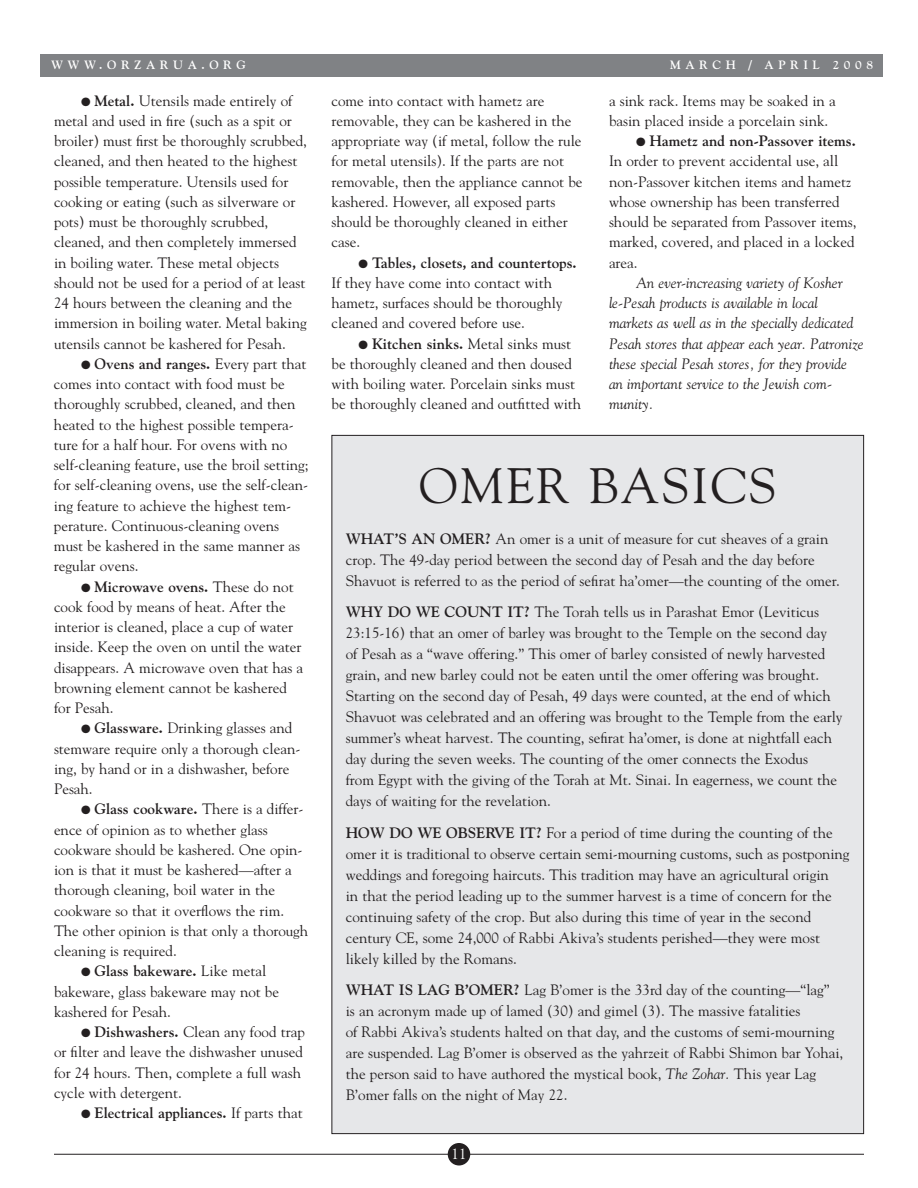
<style>
.page{position:relative;width:918px;height:1188px;background:#fff}
.page>*{position:absolute;margin:0;border:0;box-sizing:border-box;transform-origin:0 0}
.t1{font:49.5px "Goudy";letter-spacing:.05em;color:#231f20}
.t2{font:15px/20.2px "Goudy";color:#231f20}
.t3{font:italic 15px/20.2px "Goudy";color:#231f20}
.t4{font:700 15px "Goudy";color:#231f20}
.t5{font:15px "Goudy";color:#fff}
.t6{font:700 12px "Goudy";letter-spacing:.38em;color:#fff}
.s1{font-weight:700}
.s2{font-weight:400}
.s3{font-style:italic}
</style>
<div class="page">
<hr style="left:54px;top:1154px;width:810px;height:1px;background:#231f20">
<div style="left:448px;top:1143px;width:22px;height:23px;background:#231f20;border-radius:50%"></div>
<div style="left:40px;top:54px;width:844px;height:22px;background:#808285"></div>
<div style="left:332px;top:436px;width:531px;height:697px;background:#e6e7e9"></div>
<p class="t6" style="left:51px;top:58px;width:196px">WWW.ORZARUA.ORG</p>
<p class="t6" style="left:670px;top:58px;width:204px">MARCH / APRIL 2008</p>
<p class="t2" style="left:54px;top:90px;width:254px;text-indent:27px">● <span class="s1">Metal.</span> Utensils made entirely of metal and used in fire (such as a spit or broiler) must first be thoroughly scrubbed, cleaned, and then heated to the highest possible temperature. Utensils used for cooking or eating (such as silverware or pots) must be thoroughly scrubbed, cleaned, and then completely immersed in boiling water. These metal objects should not be used for a period of at least 24 hours between the cleaning and the immersion in boiling water. Metal baking utensils cannot be kashered for Pesah.</p>
<p class="t2" style="left:54px;top:354px;width:256px;text-indent:27px">● <span class="s1">Ovens and ranges.</span> Every part that comes into contact with food must be thoroughly scrubbed, cleaned, and then heated to the highest possible tempera&shy;ture for a half hour. For ovens with no self-cleaning feature, use the broil setting; for self-cleaning ovens, use the self-clean&shy;ing feature to achieve the highest tem&shy;perature. Continuous-cleaning ovens must be kashered in the same manner as regular ovens.</p>
<p class="t2" style="left:54px;top:576px;width:251px;text-indent:27px">● <span class="s1">Microwave ovens.</span> These do not cook food by means of heat. After the interior is cleaned, place a cup of water inside. Keep the oven on until the water disappears. A microwave oven that has a browning element cannot be kashered for Pesah.</p>
<p class="t2" style="left:54px;top:718px;width:248px;text-indent:27px">● <span class="s1">Glassware.</span> Drinking glasses and stemware require only a thorough clean&shy;ing, by hand or in a dishwasher, before<br>Pesah.</p>
<p class="t2" style="left:54px;top:799px;width:256px;text-indent:27px">● <span class="s1">Glass cookware.</span> There is a differ&shy;ence of opinion as to whether glass cookware should be kashered. One opin&shy;ion is that it must be kashered—after a thorough cleaning, boil water in the cookware so that it overflows the rim.<br>The other opinion is that only a thorough cleaning is required.</p>
<p class="t2" style="left:54px;top:961px;width:227px;text-indent:27px">● <span class="s1">Glass bakeware.</span> Like metal bakeware, glass bakeware may not be kashered for Pesah.</p>
<p class="t2" style="left:54px;top:1022px;width:253px;text-indent:27px">● <span class="s1">Dishwashers.</span> Clean any food trap or filter and leave the dishwasher unused for 24 hours. Then, complete a full wash cycle with detergent.</p>
<p class="t4" style="left:81px;top:1104px;width:223px">● Electrical appliances. <span class="s2">If parts that</span></p>
<p class="t2" style="left:332px;top:90px;width:252px">come into contact with hametz are removable, they can be kashered in the appropriate way (if metal, follow the rule for metal utensils). If the parts are not removable, then the appliance cannot be kashered. However, all exposed parts should be thoroughly cleaned in either case.</p>
<p class="t2" style="left:332px;top:252px;width:247px;text-indent:27px">● <span class="s1">Tables, closets, and countertops.<br></span>If they have come into contact with hametz, surfaces should be thoroughly cleaned and covered before use.</p>
<p class="t2" style="left:332px;top:333px;width:251px;text-indent:27px">● <span class="s1">Kitchen sinks.</span> Metal sinks must be thoroughly cleaned and then doused with boiling water. Porcelain sinks must be thoroughly cleaned and outfitted with</p>
<p class="t2" style="left:609px;top:90px;width:228px">a sink rack. Items may be soaked in a basin placed inside a porcelain sink.</p>
<p class="t2" style="left:609px;top:131px;width:249px;text-indent:27px">● <span class="s1">Hametz and non-Passover items.<br></span>In order to prevent accidental use, all non-Passover kitchen items and hametz whose ownership has been transferred should be separated from Passover items, marked, covered, and placed in a locked area.</p>
<p class="t3" style="left:609px;top:273px;width:256px;text-indent:27px">An ever-increasing variety of Kosher le-Pesah products is available in local markets as well as in the specially dedicated Pesah stores that appear each year. Patronize these special Pesah stores, for they provide an important service to the Jewish com&shy;munity.</p>
<h1 class="t1" style="left:419px;top:456px;width:359px">OMER BASICS</h1>
<p class="t2" style="left:346px;top:528px;width:496px;line-height:21px"><span class="s1">WHAT’S AN OMER?</span> An omer is a unit of measure for cut sheaves of a grain crop. The 49-day period between the second day of Pesah and the day before<br>Shavuot is referred to as the period of sefirat ha’omer—the counting of the omer.</p>
<p class="t2" style="left:346px;top:602px;width:498px;line-height:21px"><span class="s1">WHY DO WE COUNT IT?</span> The Torah tells us in Parashat Emor (Leviticus 23:15-16) that an omer of barley was brought to the Temple on the second day<br>of Pesah as a “wave offering.” This omer of barley consisted of newly harvested grain, and new barley could not be eaten until the omer offering was brought.<br>Starting on the second day of Pesah, 49 days were counted, at the end of which Shavuot was celebrated and an offering was brought to the Temple from the early summer’s wheat harvest. The counting, sefirat ha’omer, is done at nightfall each day during the seven weeks. The counting of the omer connects the Exodus<br>from Egypt with the giving of the Torah at Mt. Sinai. In eagerness, we count the days of waiting for the revelation.</p>
<p class="t2" style="left:346px;top:822px;width:505px;line-height:21px"><span class="s1">HOW DO WE OBSERVE IT?</span> For a period of time during the counting of the omer it is traditional to observe certain semi-mourning customs, such as postponing weddings and foregoing haircuts. This tradition may have an agricultural origin<br>in that the period leading up to the summer harvest is a time of concern for the continuing safety of the crop. But also during this time of year in the second century CE, some 24,000 of Rabbi Akiva’s students perished—they were most likely killed by the Romans.</p>
<p class="t2" style="left:346px;top:980px;width:499px;line-height:21px"><span class="s1">WHAT IS LAG B’OMER?</span> Lag B’omer is the 33rd day of the counting—“lag”<br>is an acronym made up of lamed (30) and gimel (3). The massive fatalities<br>of Rabbi Akiva’s students halted on that day, and the customs of semi-mourning are suspended. Lag B’omer is observed as the yahrzeit of Rabbi Shimon bar Yohai, the person said to have authored the mystical book, <span class="s3">The Zohar.</span> This year Lag B’omer falls on the night of May 22.</p>
<p class="t5" style="left:452px;top:1145px;width:16px">11</p>
</div>
